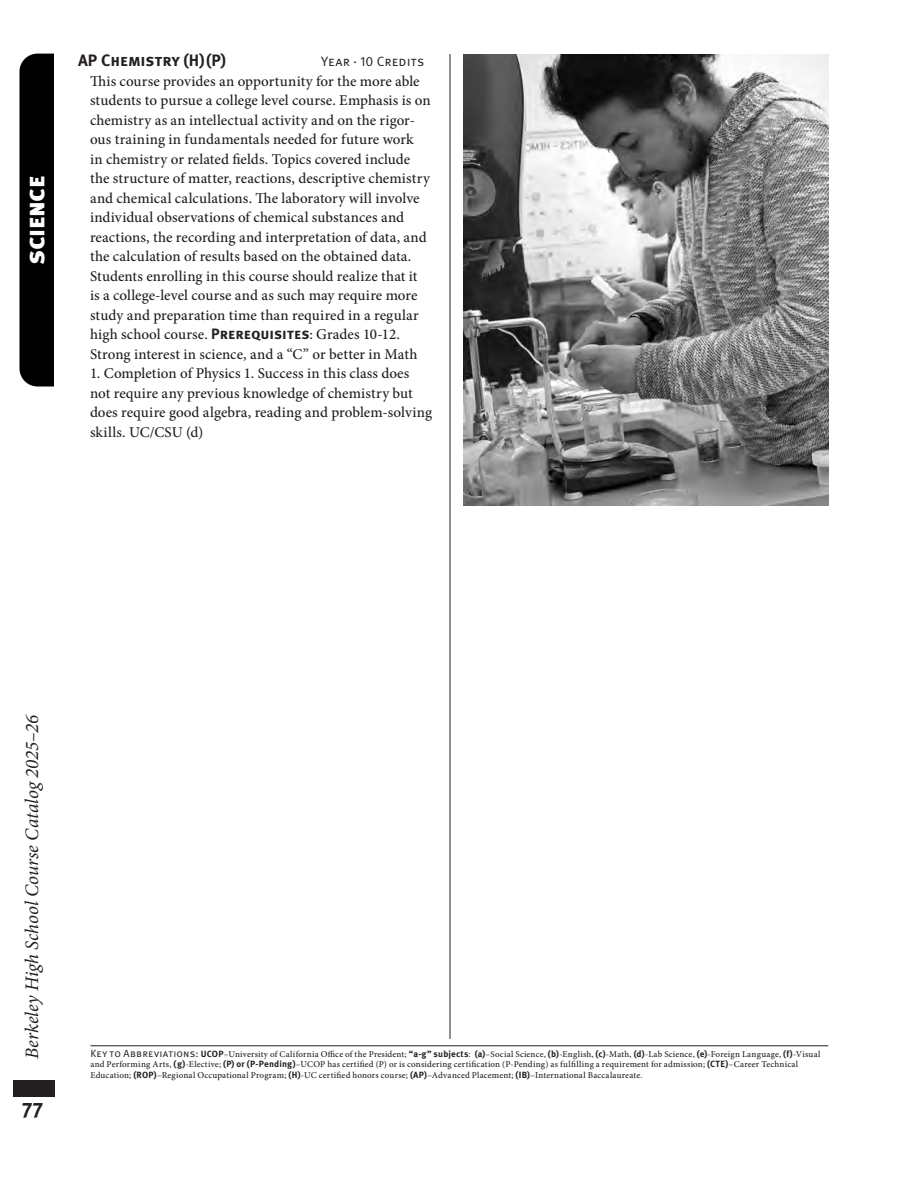
<style>
.page{position:relative;width:918px;height:1188px;background:#fff}
.page>*{position:absolute;margin:0;border:0;box-sizing:border-box;transform-origin:0 0}
.t1{font:900 25.5px "Meta Pro";letter-spacing:-.015em;color:#fdfdfd}
.t2{font:700 21px "Meta Pro";color:#231f20}
.t3{font:italic 19.2px "Minion Pro";letter-spacing:-.005em;color:#231f20}
.Sub-heading{font:700 16.5px "Meta Pro";letter-spacing:-.005em;color:#231f20}
.Body{font:500 15px/19.5px "Minion Pro";letter-spacing:-.005em;color:#231f20}
.Sub-heading-2{font:13.5px "Meta Pro Norm";letter-spacing:.01em;color:#231f20}
.t4{font:500 9px/10.5px "Minion Pro";letter-spacing:.02em;color:#231f20}
.s1{font-family:"Meta Pro";font-weight:700}
.s2{font-family:"Meta Pro Norm";font-weight:400;font-size:10.5px}
</style>
<div class="page">
<hr style="left:450px;top:54px;width:1px;height:985px;background:#231f20">
<div style="left:13px;top:1081px;width:42px;height:16px;background:#231f20"></div>
<hr style="left:90px;top:1046px;width:738px;height:1px;background:#231f20">
<div style="left:20px;top:54px;width:34px;height:332px;background:#000"></div>
<img style="left:464px;top:54px;width:364px;height:451px">
<h1 class="t1" style="left:15px;top:265px;width:91px;rotate:-90deg">science</h1>
<p class="Sub-heading" style="left:78px;top:48px;width:150px">AP Chemistry (H)(P)</p>
<p class="Sub-heading-2" style="left:321px;top:52px;width:105px">Year · 10 Credits</p>
<p class="Body" style="left:90px;top:71px;width:342px">This course provides an opportunity for the more able students to pursue a college level course. Emphasis is on chemistry as an intellectual activity and on the rigor&shy;ous training in fundamentals needed for future work<br>in chemistry or related fields. Topics covered include the structure of matter, reactions, descriptive chemistry and chemical calculations. The laboratory will involve individual observations of chemical substances and reactions, the recording and interpretation of data, and the calculation of results based on the obtained data.<br>Students enrolling in this course should realize that it is a college-level course and as such may require more study and preparation time than required in a regular high school course. <span class="s1">Prerequisites</span>: Grades 10-12.<br>Strong interest in science, and a “C” or better in Math</p>
<p class="Body" style="left:90px;top:364px;width:344px">1. Completion of Physics 1. Success in this class does not require any previous knowledge of chemistry but does require good algebra, reading and problem-solving skills. UC/CSU (d)</p>
<p class="t3" style="left:19px;top:1059px;width:346px;rotate:-90deg">Berkeley High School Course Catalog 2025–26</p>
<h2 class="t2" style="left:22px;top:1093px;width:23px">77</h2>
<p class="t4" style="left:90px;top:1049px;width:732px"><span class="s2">Key to Abbreviations:</span> <span class="s1">UCOP</span>–University of California Office of the President; <span class="s1">“a-g” subjects</span>: <span class="s1">(a)</span>–Social Science, <span class="s1">(b)</span>-English, <span class="s1">(c)</span>-Math, <span class="s1">(d)</span>-Lab Science, <span class="s1">(e)</span>-Foreign Language, <span class="s1">(f)</span>-Visual and Performing Arts, <span class="s1">(g)</span>-Elective; <span class="s1">(P) or (P-Pending)</span>–UCOP has certified (P) or is considering certification (P-Pending) as fulfilling a requirement for admission; <span class="s1">(CTE)</span>–Career Technical<br>Education; <span class="s1">(ROP)</span>–Regional Occupational Program; <span class="s1">(H)</span>-UC certified honors course; <span class="s1">(AP)</span>–Advanced Placement; <span class="s1">(IB)</span>–International Baccalaureate.</p>
</div>
